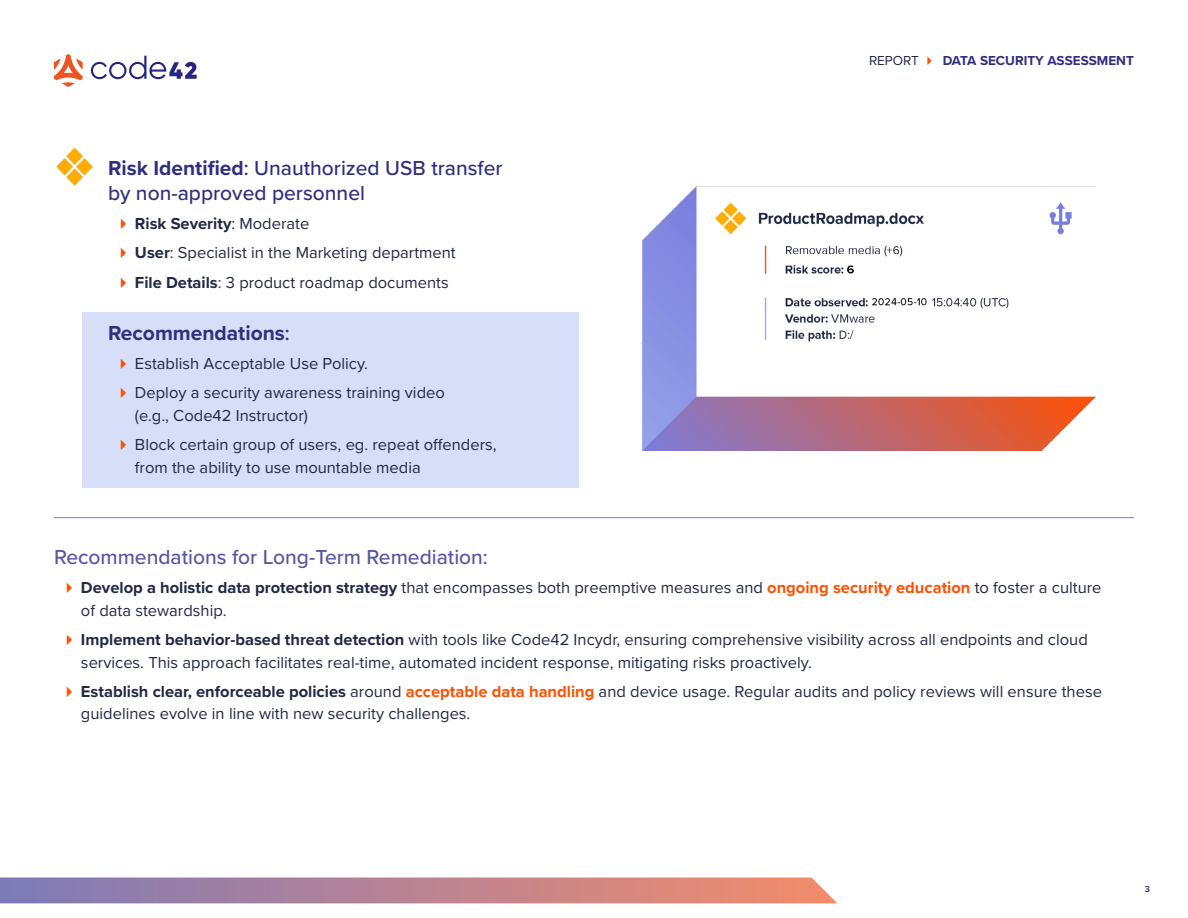
<style>
.page{position:relative;width:1188px;height:918px;background:#fff}
.page>*{position:absolute;margin:0;border:0;box-sizing:border-box;transform-origin:0 0}
.t1{font:500 21px/25.2px "Proxima Nova";color:#2f2f7d}
.t2{font:500 21px "Proxima Nova";color:#5657a3}
.t3{font:700 21px "Proxima Nova";color:#2f2f7d}
.t4{font:16.5px/29.2px "Proxima Nova";color:#202945}
.t5{font:700 13.5px "Proxima Nova";color:#2f2f7d}
.t6{font:600 9px "Proxima Nova";color:#27267f}
.s1{font-weight:700}
.s2{font-weight:500}
.s3{font-weight:400;color:#202945}
.s4{color:#ff5000}
.s5{font-weight:700;color:#ff5000}
</style>
<div class="page">
<svg style="left:91px;top:56px;width:106px;height:23px"></svg>
<svg style="left:54px;top:54px;width:29px;height:33px"></svg>
<svg style="left:0;top:878px;width:837px;height:25px;background:#b98593"></svg>
<div style="left:82px;top:312px;width:497px;height:176px;background:#d6def8"></div>
<img style="left:56px;top:147px;width:37px;height:39px">
<img style="left:642px;top:186px;width:453px;height:265px">
<hr style="left:54px;top:517px;width:1080px;height:1px;background:#7a7dde">
<p class="t1" style="left:108px;top:154px;width:396px"><span class="s1">Risk Identified</span>: Unauthorized USB transfer by non-approved personnel</p>
<p class="t4" style="left:135px;top:208px;width:322px"><span class="s1">Risk Severity</span>: Moderate<br><span class="s1">User</span>: Specialist in the Marketing department<br><span class="s1">File Details</span>: 3 product roadmap documents</p>
<p class="t3" style="left:108px;top:317px;width:183px">Recommendations<span class="s2">:</span></p>
<p class="t4" style="left:135px;top:348px;width:311px">Establish Acceptable Use Policy.<br>Deploy a security awareness training video</p>
<p class="t4" style="left:135px;top:400px;width:363px">(e.g., Code42 Instructor)<br>Block certain group of users, eg. repeat offenders,</p>
<p class="t4" style="left:135px;top:452px;width:287px">from the ability to use mountable media</p>
<p class="t5" style="left:869px;top:51px;width:266px"><span class="s3">REPORT</span> <span class="s4">✔</span> DATA SECURITY ASSESSMENT</p>
<p class="t2" style="left:54px;top:541px;width:435px">Recommendations for Long-Term Remediation:</p>
<p class="t4" style="left:81px;top:576px;width:1022px;line-height:22.5px"><span class="s1">Develop a holistic data protection strategy</span> that encompasses both preemptive measures and <span class="s5">ongoing security education</span> to foster a culture of data stewardship.</p>
<p class="t4" style="left:81px;top:628px;width:1008px;line-height:22.5px"><span class="s1">Implement behavior-based threat detection</span> with tools like Code42 Incydr, ensuring comprehensive visibility across all endpoints and cloud services. This approach facilitates real-time, automated incident response, mitigating risks proactively.</p>
<p class="t4" style="left:81px;top:679px;width:1023px;line-height:22.5px"><span class="s1">Establish clear, enforceable policies</span> around <span class="s5">acceptable data handling</span> and device usage. Regular audits and policy reviews will ensure these guidelines evolve in line with new security challenges.</p>
<p class="t6" style="left:1145px;top:882px;width:7px">3</p>
</div>
